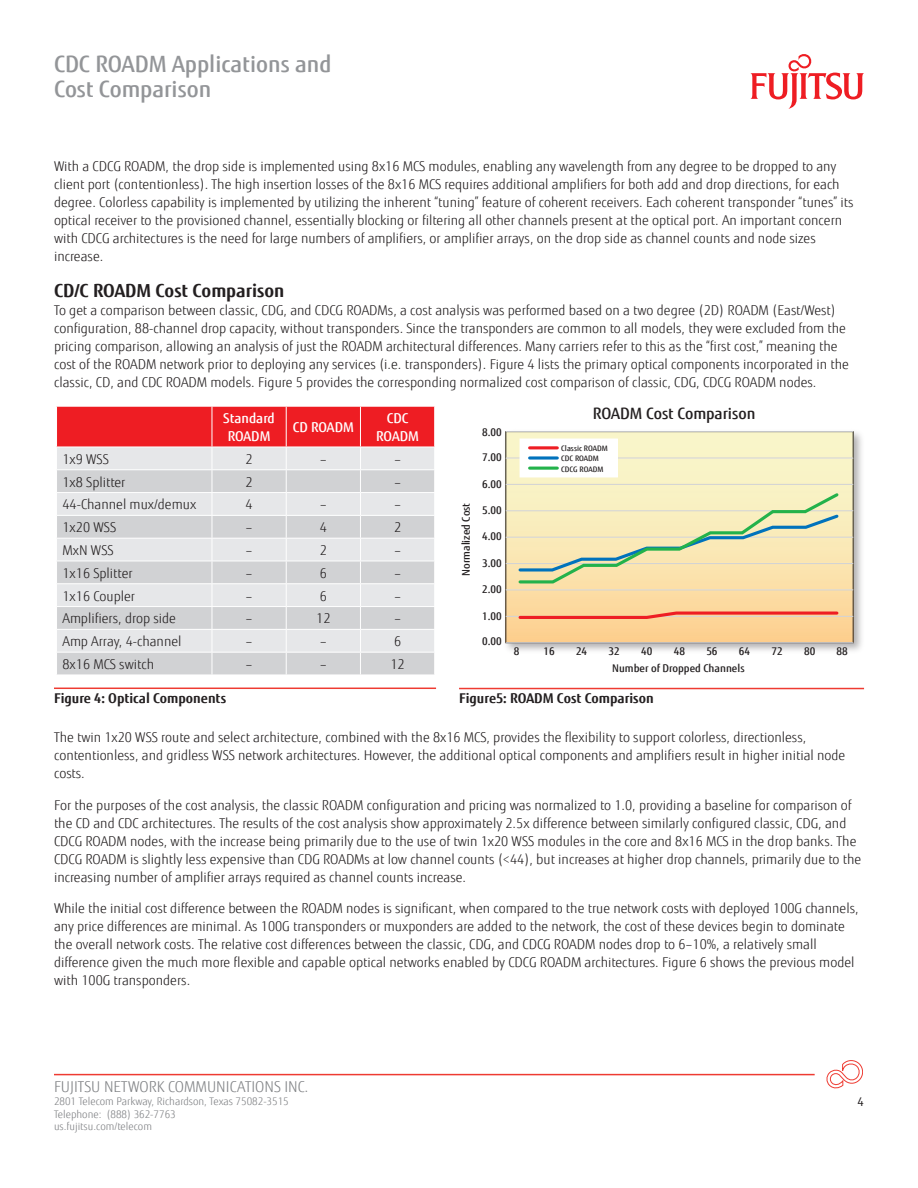
<style>
.page{position:relative;width:918px;height:1188px;background:#fff}
.page>*{position:absolute;margin:0;border:0;box-sizing:border-box;transform-origin:0 0}
.page_header{font:500 22.5px/25.5px "Fujitsu Sans";color:#939598}
.Section_Title{font:700 18px "Fujitsu Sans";color:#231f20}
.t1{font:500 15.6px "Fujitsu Sans";color:#231f20}
.t2{font:300 15px "Fujitsu Sans";color:#808285}
.Body_Text{font:300 13.5px/18px "Fujitsu Sans";color:#231f20}
.t3{font:700 13.5px "Fujitsu Sans";color:#231f20}
.t4{font:500 13.5px/18px "Fujitsu Sans";color:#fff;text-align:center}
.t5{font:12px "Fujitsu Sans";color:#231f20}
.t6{font:500 10.65px "Fujitsu Sans";color:#231f20}
.t7{font:300 10.5px/12.6px "Fujitsu Sans";color:#808285}
.t8{font:500 7.5px/10.6px "Fujitsu Sans";color:#231f20}
</style>
<div class="page">
<svg style="left:751px;top:54px;width:113px;height:55px"></svg>
<hr style="left:54px;top:1074px;width:761px;height:1px;background:#ee3b32">
<svg style="left:827px;top:1060px;width:36px;height:28px"></svg>
<img style="left:505px;top:432px;width:357px;height:219px">
<svg style="left:505px;top:431px;width:349px;height:212px;background:#f7e2b0"></svg>
<hr style="left:506px;top:458px;width:347px;height:1px;background:#d1d2d4">
<hr style="left:506px;top:484px;width:347px;height:1px;background:#d1d2d4">
<hr style="left:506px;top:510px;width:347px;height:1px;background:#d1d2d4">
<hr style="left:506px;top:431px;width:347px;height:1px;background:#d1d2d4">
<hr style="left:506px;top:642px;width:347px;height:1px;background:#d1d2d4">
<hr style="left:506px;top:590px;width:347px;height:1px;background:#d1d2d4">
<hr style="left:506px;top:537px;width:347px;height:1px;background:#d1d2d4">
<hr style="left:506px;top:563px;width:347px;height:1px;background:#d1d2d4">
<hr style="left:506px;top:616px;width:347px;height:1px;background:#d1d2d4">
<div style="left:520px;top:439px;width:97px;height:38px;background:#fff"></div>
<hr style="left:530px;top:446px;width:27px;height:3px;background:#ee1d23">
<svg style="left:530px;top:456px;width:27px;height:4px"></svg>
<hr style="left:530px;top:467px;width:27px;height:3px;background:#23b24b">
<svg style="left:517px;top:491px;width:324px;height:94px;background:#e9e3b5"></svg>
<svg style="left:517px;top:610px;width:323px;height:11px;background:#f5a17b"></svg>
<svg style="left:56px;top:406px;width:379px;height:269px;background:#e0c2c4"></svg>
<hr style="left:459px;top:688px;width:405px;height:1px;background:#ee3b32">
<hr style="left:54px;top:688px;width:382px;height:1px;background:#ee3b32">
<p class="page_header" style="left:54px;top:51px;width:279px">CDC ROADM Applications and<br>Cost Comparison</p>
<p class="Body_Text" style="left:54px;top:158px;width:801px">With a CDCG ROADM, the drop side is implemented using 8x16 MCS modules, enabling any wavelength from any degree to be dropped to any client port (contentionless). The high insertion losses of the 8x16 MCS requires additional amplifiers for both add and drop directions, for each degree. Colorless capability is implemented by utilizing the inherent “tuning” feature of coherent receivers. Each coherent transponder “tunes” its optical receiver to the provisioned channel, essentially blocking or filtering all other channels present at the optical port. An important concern with CDCG architectures is the need for large numbers of amplifiers, or amplifier arrays, on the drop side as channel counts and node sizes increase.</p>
<p class="Section_Title" style="left:54px;top:279px;width:232px">CD/C ROADM Cost Comparison</p>
<p class="Body_Text" style="left:54px;top:301px;width:797px">To get a comparison between classic, CDG, and CDCG ROADMs, a cost analysis was performed based on a two degree (2D) ROADM (East/West) configuration, 88-channel drop capacity, without transponders. Since the transponders are common to all models, they were excluded from the pricing comparison, allowing an analysis of just the ROADM architectural differences. Many carriers refer to this as the “first cost,” meaning the cost of the ROADM network prior to deploying any services (i.e. transponders). Figure 4 lists the primary optical components incorporated in the classic, CD, and CDC ROADM models. Figure 5 provides the corresponding normalized cost comparison of classic, CDG, CDCG ROADM nodes.</p>
<p class="t4" style="left:223px;top:409px;width:53px">Standard<br>ROADM</p>
<p class="t4" style="left:293px;top:418px;width:63px">CD ROADM</p>
<p class="t4" style="left:376px;top:409px;width:44px">CDC<br>ROADM</p>
<p class="t6" style="left:482px;top:426px;width:21px">8.00</p>
<p class="t1" style="left:593px;top:404px;width:164px">ROADM Cost Comparison</p>
<p class="t8" style="left:561px;top:443px;width:48px">Classic ROADM<br>CDC ROADM<br>CDCG ROADM</p>
<p class="t6" style="left:482px;top:451px;width:21px">7.00</p>
<p class="Body_Text" style="left:63px;top:450px;width:48px">1x9 WSS</p>
<p class="Body_Text" style="left:246px;top:450px;width:9px">2</p>
<p class="Body_Text" style="left:320px;top:450px;width:9px">–</p>
<p class="Body_Text" style="left:394px;top:450px;width:9px">–</p>
<p class="Body_Text" style="left:63px;top:473px;width:64px">1x8 Splitter</p>
<p class="Body_Text" style="left:246px;top:473px;width:9px">2</p>
<p class="Body_Text" style="left:394px;top:473px;width:9px">–</p>
<p class="Body_Text" style="left:63px;top:496px;width:135px">44-Channel mux/demux</p>
<p class="Body_Text" style="left:246px;top:496px;width:9px">4</p>
<p class="Body_Text" style="left:320px;top:496px;width:9px">–</p>
<p class="Body_Text" style="left:394px;top:496px;width:9px">–</p>
<p class="Body_Text" style="left:63px;top:519px;width:55px">1x20 WSS</p>
<p class="Body_Text" style="left:246px;top:519px;width:9px">–</p>
<p class="Body_Text" style="left:320px;top:519px;width:9px">4</p>
<p class="Body_Text" style="left:394px;top:519px;width:9px">2</p>
<p class="Body_Text" style="left:63px;top:541px;width:53px">MxN WSS</p>
<p class="Body_Text" style="left:246px;top:541px;width:9px">–</p>
<p class="Body_Text" style="left:320px;top:541px;width:9px">2</p>
<p class="Body_Text" style="left:394px;top:541px;width:9px">–</p>
<p class="Body_Text" style="left:63px;top:564px;width:72px">1x16 Splitter</p>
<p class="Body_Text" style="left:246px;top:564px;width:9px">–</p>
<p class="Body_Text" style="left:320px;top:564px;width:9px">6</p>
<p class="Body_Text" style="left:394px;top:564px;width:9px">–</p>
<p class="Body_Text" style="left:63px;top:587px;width:74px">1x16 Coupler</p>
<p class="Body_Text" style="left:246px;top:587px;width:9px">–</p>
<p class="Body_Text" style="left:320px;top:587px;width:9px">6</p>
<p class="Body_Text" style="left:394px;top:587px;width:9px">–</p>
<p class="Body_Text" style="left:63px;top:610px;width:115px">Amplifiers, drop side</p>
<p class="Body_Text" style="left:246px;top:610px;width:9px">–</p>
<p class="Body_Text" style="left:316px;top:610px;width:16px">12</p>
<p class="Body_Text" style="left:394px;top:610px;width:9px">–</p>
<p class="Body_Text" style="left:63px;top:633px;width:120px">Amp Array, 4-channel</p>
<p class="Body_Text" style="left:246px;top:633px;width:9px">–</p>
<p class="Body_Text" style="left:320px;top:633px;width:9px">–</p>
<p class="Body_Text" style="left:394px;top:633px;width:9px">6</p>
<p class="Body_Text" style="left:63px;top:655px;width:93px">8x16 MCS switch</p>
<p class="Body_Text" style="left:246px;top:655px;width:9px">–</p>
<p class="Body_Text" style="left:320px;top:655px;width:9px">–</p>
<p class="Body_Text" style="left:390px;top:655px;width:16px">12</p>
<p class="t3" style="left:54px;top:690px;width:174px">Figure 4: Optical Components</p>
<p class="t3" style="left:459px;top:690px;width:196px">Figure5: ROADM Cost Comparison</p>
<p class="Body_Text" style="left:54px;top:728px;width:793px">The twin 1x20 WSS route and select architecture, combined with the 8x16 MCS, provides the flexibility to support colorless, directionless, contentionless, and gridless WSS network architectures. However, the additional optical components and amplifiers result in higher initial node costs.</p>
<p class="Body_Text" style="left:54px;top:796px;width:809px">For the purposes of the cost analysis, the classic ROADM configuration and pricing was normalized to 1.0, providing a baseline for comparison of the CD and CDC architectures. The results of the cost analysis show approximately 2.5x difference between similarly configured classic, CDG, and CDCG ROADM nodes, with the increase being primarily due to the use of twin 1x20 WSS modules in the core and 8x16 MCS in the drop banks. The CDCG ROADM is slightly less expensive than CDG ROADMs at low channel counts (&lt;44), but increases at higher drop channels, primarily due to the increasing number of amplifier arrays required as channel counts increase.</p>
<p class="Body_Text" style="left:54px;top:899px;width:806px">While the initial cost difference between the ROADM nodes is significant, when compared to the true network costs with deployed 100G channels, any price differences are minimal. As 100G transponders or muxponders are added to the network, the cost of these devices begin to dominate the overall network costs. The relative cost differences between the classic, CDG, and CDCG ROADM nodes drop to 6–10%, a relatively small difference given the much more flexible and capable optical networks enabled by CDCG ROADM architectures. Figure 6 shows the previous model with 100G transponders.</p>
<p class="t6" style="left:482px;top:478px;width:21px">6.00</p>
<p class="t6" style="left:460px;top:576px;width:74px;rotate:-90deg">Normalized Cost</p>
<p class="t6" style="left:482px;top:503px;width:21px">5.00</p>
<p class="t6" style="left:482px;top:530px;width:21px">4.00</p>
<p class="t6" style="left:482px;top:556px;width:21px">3.00</p>
<p class="t6" style="left:482px;top:583px;width:21px">2.00</p>
<p class="t6" style="left:482px;top:610px;width:21px">1.00</p>
<p class="t6" style="left:482px;top:635px;width:21px">0.00</p>
<p class="t6" style="left:514px;top:644px;width:7px">8</p>
<p class="t6" style="left:543px;top:644px;width:13px">16</p>
<p class="t6" style="left:576px;top:644px;width:13px">24</p>
<p class="t6" style="left:609px;top:644px;width:13px">32</p>
<p class="t6" style="left:641px;top:644px;width:13px">40</p>
<p class="t6" style="left:674px;top:644px;width:13px">48</p>
<p class="t6" style="left:706px;top:644px;width:13px">56</p>
<p class="t6" style="left:739px;top:644px;width:13px">64</p>
<p class="t6" style="left:771px;top:644px;width:13px">72</p>
<p class="t6" style="left:804px;top:644px;width:13px">80</p>
<p class="t6" style="left:837px;top:644px;width:13px">88</p>
<p class="t6" style="left:612px;top:661px;width:134px">Number of Dropped Channels</p>
<p class="t2" style="left:54px;top:1078px;width:256px">FUJITSU NETWORK COMMUNICATIONS INC.</p>
<p class="t7" style="left:54px;top:1095px;width:236px">2801 Telecom Parkway, Richardson, Texas 75082-3515<br>Telephone: (888) 362-7763<br>us.fujitsu.com/telecom</p>
<p class="t5" style="left:858px;top:1095px;width:8px">4</p>
</div>
